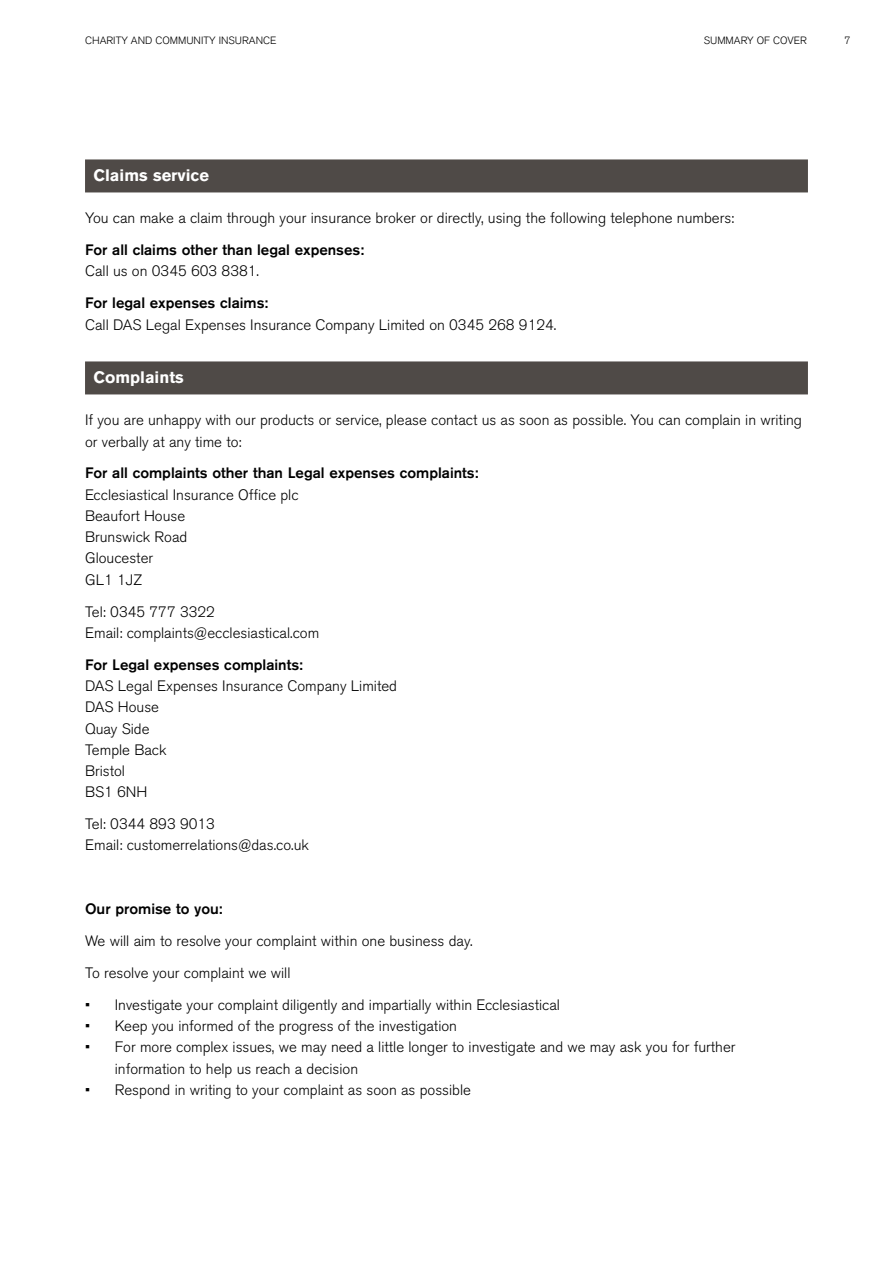
<style>
.page{position:relative;width:893px;height:1263px;background:#fff}
.page>*{position:absolute;margin:0;border:0;box-sizing:border-box;transform-origin:0 0}
.t1{font:700 16.5px "Akzidenz Grotesk BQ";color:#fff}
.t2{font:300 15px/21.3px "Akzidenz Grotesk BQ";color:#000}
.t3{font:500 15px "Akzidenz Grotesk BQ";color:#000}
.t4{font:300 10.5px "Akzidenz Grotesk BQ";color:#000}
</style>
<div class="page">
<div style="left:85px;top:159px;width:723px;height:33px;background:#4f4a47"></div>
<div style="left:85px;top:361px;width:723px;height:33px;background:#4f4a47"></div>
<p class="t4" style="left:85px;top:34px;width:193px">CHARITY AND COMMUNITY INSURANCE</p>
<p class="t4" style="left:704px;top:34px;width:105px">SUMMARY OF COVER</p>
<p class="t4" style="left:844px;top:34px;width:8px">7</p>
<p class="t1" style="left:94px;top:165px;width:117px">Claims service</p>
<p class="t2" style="left:85px;top:208px;width:651px">You can make a claim through your insurance broker or directly, using the following telephone numbers:</p>
<p class="t3" style="left:85px;top:241px;width:281px">For all claims other than legal expenses:</p>
<p class="t2" style="left:85px;top:261px;width:176px">Call us on 0345 603 8381.</p>
<p class="t3" style="left:85px;top:294px;width:185px">For legal expenses claims:</p>
<p class="t2" style="left:85px;top:314px;width:473px">Call DAS Legal Expenses Insurance Company Limited on 0345 268 9124.</p>
<p class="t1" style="left:94px;top:367px;width:92px">Complaints</p>
<p class="t2" style="left:85px;top:410px;width:718px">If you are unhappy with our products or service, please contact us as soon as possible. You can complain in writing or verbally at any time to:</p>
<p class="t3" style="left:85px;top:464px;width:395px">For all complaints other than Legal expenses complaints:</p>
<p class="t2" style="left:85px;top:484px;width:215px">Ecclesiastical Insurance Office plc<br>Beaufort House<br>Brunswick Road<br>Gloucester<br>GL1 1JZ</p>
<p class="t2" style="left:85px;top:601px;width:236px">Tel: 0345 777 3322<br>Email: complaints@ecclesiastical.com</p>
<p class="t3" style="left:85px;top:655px;width:219px">For Legal expenses complaints:</p>
<p class="t2" style="left:85px;top:675px;width:313px">DAS Legal Expenses Insurance Company Limited<br>DAS House<br>Quay Side<br>Temple Back<br>Bristol<br>BS1 6NH</p>
<p class="t2" style="left:85px;top:814px;width:225px">Tel: 0344 893 9013<br>Email: customerrelations@das.co.uk</p>
<p class="t3" style="left:85px;top:900px;width:139px">Our promise to you:</p>
<p class="t2" style="left:85px;top:925px;width:389px;line-height:32px">We will aim to resolve your complaint within one business day.<br>To resolve your complaint we will</p>
<p class="t2" style="left:85px;top:994px;width:477px">• Investigate your complaint diligently and impartially within Ecclesiastical</p>
<p class="t2" style="left:85px;top:1015px;width:374px">• Keep you informed of the progress of the investigation</p>
<p class="t2" style="left:115px;top:1037px;width:622px;text-indent:-30px">• For more complex issues, we may need a little longer to investigate and we may ask you for further information to help us reach a decision</p>
<p class="t2" style="left:85px;top:1079px;width:387px">• Respond in writing to your complaint as soon as possible</p>
</div>
